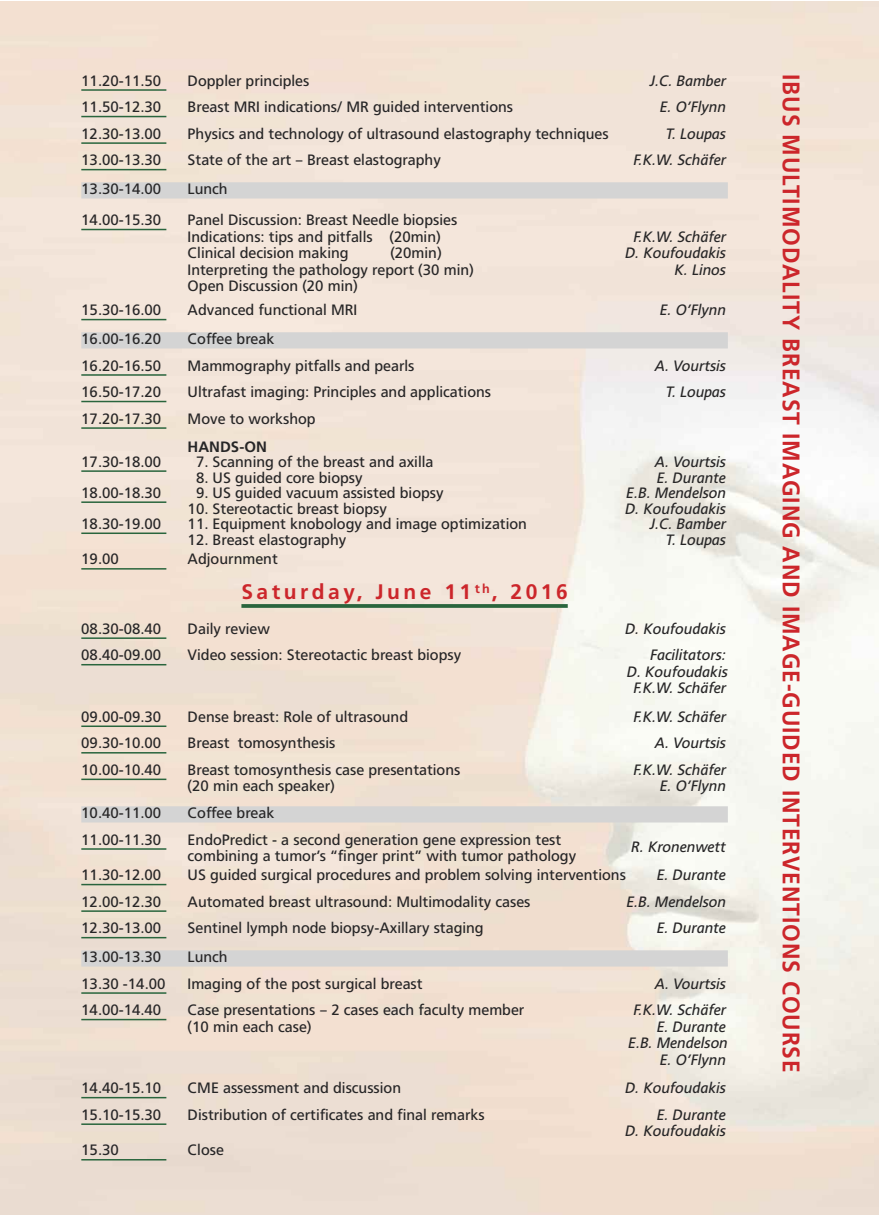
<style>
.page{position:relative;width:879px;height:1215px;background:#fff}
.page>*{position:absolute;margin:0;border:0;box-sizing:border-box;transform-origin:0 0}
.t1{font:700 24px "PF Catalog";letter-spacing:.04em;color:#cc262b;scale:.95 1}
.t2{font:700 21px "PF Catalog";letter-spacing:.165em;color:#cc262b}
.t3{font:15px/16.5px "PF Catalog";color:#272627}
.t4{font:italic 15px/16.5px "PF Catalog";color:#272627;text-align:right}
.t5{font:700 15px "PF Catalog";color:#272627}
</style>
<div class="page">
<img style="left:0;top:2px;width:879px;height:1212px">
<hr style="left:81px;top:89px;width:85px;height:2px;background:#29653d">
<hr style="left:81px;top:116px;width:85px;height:1px;background:#29653d">
<hr style="left:81px;top:142px;width:85px;height:2px;background:#29653d">
<hr style="left:81px;top:169px;width:85px;height:1px;background:#29653d">
<div style="left:81px;top:182px;width:647px;height:12px;background:#d4d4d4"></div>
<hr style="left:81px;top:194px;width:647px;height:4px;background:#d4d4d4">
<hr style="left:81px;top:229px;width:85px;height:1px;background:#29653d">
<hr style="left:81px;top:319px;width:85px;height:1px;background:#29653d">
<div style="left:81px;top:332px;width:647px;height:12px;background:#d4d4d4"></div>
<hr style="left:81px;top:344px;width:647px;height:4px;background:#d4d4d4">
<hr style="left:81px;top:374px;width:85px;height:1px;background:#29653d">
<hr style="left:81px;top:400px;width:85px;height:2px;background:#29653d">
<hr style="left:81px;top:427px;width:85px;height:1px;background:#29653d">
<hr style="left:81px;top:470px;width:85px;height:1px;background:#29653d">
<hr style="left:81px;top:501px;width:85px;height:2px;background:#29653d">
<hr style="left:81px;top:532px;width:85px;height:2px;background:#29653d">
<hr style="left:81px;top:568px;width:85px;height:1px;background:#29653d">
<hr style="left:241px;top:604px;width:327px;height:3px;background:#29653d">
<hr style="left:81px;top:637px;width:85px;height:1px;background:#29653d">
<hr style="left:81px;top:663px;width:85px;height:2px;background:#29653d">
<hr style="left:81px;top:725px;width:85px;height:1px;background:#29653d">
<hr style="left:81px;top:751px;width:85px;height:2px;background:#29653d">
<hr style="left:81px;top:778px;width:85px;height:1px;background:#29653d">
<div style="left:81px;top:806px;width:647px;height:11px;background:#d4d4d4"></div>
<div style="left:81px;top:817px;width:647px;height:5px;background:#d4d4d4"></div>
<hr style="left:81px;top:848px;width:85px;height:1px;background:#29653d">
<hr style="left:81px;top:883px;width:85px;height:2px;background:#29653d">
<hr style="left:81px;top:910px;width:85px;height:1px;background:#29653d">
<hr style="left:81px;top:936px;width:85px;height:2px;background:#29653d">
<div style="left:81px;top:950px;width:647px;height:11px;background:#d4d4d4"></div>
<div style="left:81px;top:961px;width:647px;height:5px;background:#d4d4d4"></div>
<hr style="left:81px;top:991px;width:85px;height:2px;background:#29653d">
<hr style="left:81px;top:1018px;width:85px;height:2px;background:#29653d">
<hr style="left:81px;top:1096px;width:85px;height:2px;background:#29653d">
<hr style="left:81px;top:1123px;width:85px;height:1px;background:#29653d">
<hr style="left:81px;top:1158px;width:85px;height:2px;background:#29653d">
<p class="t3" style="left:81px;top:72px;width:81px">11.20-11.50</p>
<p class="t3" style="left:188px;top:72px;width:123px">Doppler principles</p>
<p class="t4" style="left:650px;top:72px;width:78px">J.C. Bamber</p>
<p class="t3" style="left:81px;top:99px;width:81px">11.50-12.30</p>
<p class="t3" style="left:188px;top:99px;width:327px">Breast MRI indications/ MR guided interventions</p>
<p class="t4" style="left:660px;top:99px;width:68px">E. O’Flynn</p>
<p class="t3" style="left:81px;top:125px;width:81px">12.30-13.00</p>
<p class="t3" style="left:188px;top:125px;width:422px">Physics and technology of ultrasound elastography techniques</p>
<p class="t4" style="left:666px;top:125px;width:62px">T. Loupas</p>
<p class="t3" style="left:81px;top:152px;width:81px">13.00-13.30</p>
<p class="t3" style="left:188px;top:152px;width:255px">State of the art – Breast elastography</p>
<p class="t4" style="left:633px;top:152px;width:94px">F.K.W. Schäfer</p>
<p class="t3" style="left:81px;top:181px;width:81px">13.30-14.00</p>
<p class="t3" style="left:188px;top:181px;width:42px">Lunch</p>
<p class="t3" style="left:81px;top:212px;width:81px">14.00-15.30</p>
<p class="t3" style="left:188px;top:212px;width:271px">Panel Discussion: Breast Needle biopsies<br>Indications: tips and pitfalls (20min)</p>
<p class="t4" style="left:633px;top:228px;width:94px">F.K.W. Schäfer</p>
<p class="t3" style="left:188px;top:245px;width:162px">Clinical decision making</p>
<p class="t3" style="left:390px;top:245px;width:53px">(20min)</p>
<p class="t4" style="left:625px;top:245px;width:102px">D. Koufoudakis</p>
<p class="t3" style="left:188px;top:261px;width:288px">Interpreting the pathology report (30 min)</p>
<p class="t4" style="left:674px;top:261px;width:53px">K. Linos</p>
<p class="t3" style="left:188px;top:278px;width:172px">Open Discussion (20 min)</p>
<p class="t3" style="left:81px;top:302px;width:81px">15.30-16.00</p>
<p class="t3" style="left:188px;top:302px;width:171px">Advanced functional MRI</p>
<p class="t4" style="left:660px;top:302px;width:68px">E. O’Flynn</p>
<p class="t3" style="left:81px;top:330px;width:81px">16.00-16.20</p>
<p class="t3" style="left:188px;top:330px;width:88px">Coffee break</p>
<p class="t3" style="left:81px;top:357px;width:81px">16.20-16.50</p>
<p class="t3" style="left:188px;top:357px;width:228px">Mammography pitfalls and pearls</p>
<p class="t4" style="left:655px;top:357px;width:73px">A. Vourtsis</p>
<p class="t3" style="left:81px;top:383px;width:81px">16.50-17.20</p>
<p class="t3" style="left:188px;top:383px;width:305px">Ultrafast imaging: Principles and applications</p>
<p class="t4" style="left:666px;top:383px;width:62px">T. Loupas</p>
<p class="t3" style="left:81px;top:410px;width:81px">17.20-17.30</p>
<p class="t3" style="left:188px;top:410px;width:129px">Move to workshop</p>
<p class="t5" style="left:188px;top:438px;width:81px">HANDS-ON</p>
<p class="t3" style="left:81px;top:453px;width:81px">17.30-18.00</p>
<p class="t3" style="left:196px;top:453px;width:239px">7. Scanning of the breast and axilla</p>
<p class="t4" style="left:655px;top:453px;width:73px">A. Vourtsis</p>
<p class="t3" style="left:196px;top:470px;width:168px">8. US guided core biopsy</p>
<p class="t4" style="left:657px;top:470px;width:71px">E. Durante</p>
<p class="t3" style="left:81px;top:484px;width:81px">18.00-18.30</p>
<p class="t3" style="left:196px;top:484px;width:249px">9. US guided vacuum assisted biopsy</p>
<p class="t4" style="left:626px;top:484px;width:101px">E.B. Mendelson</p>
<p class="t3" style="left:188px;top:501px;width:201px">10. Stereotactic breast biopsy</p>
<p class="t4" style="left:625px;top:501px;width:102px">D. Koufoudakis</p>
<p class="t3" style="left:81px;top:515px;width:81px">18.30-19.00</p>
<p class="t3" style="left:188px;top:515px;width:341px">11. Equipment knobology and image optimization</p>
<p class="t4" style="left:650px;top:515px;width:78px">J.C. Bamber</p>
<p class="t3" style="left:188px;top:532px;width:160px">12. Breast elastography</p>
<p class="t4" style="left:666px;top:532px;width:62px">T. Loupas</p>
<p class="t3" style="left:81px;top:551px;width:39px">19.00</p>
<p class="t3" style="left:188px;top:551px;width:92px">Adjournment</p>
<h2 class="t2" style="left:241px;top:579px;width:328px">Saturday, June 11 <sup>th</sup>, 2016</h2>
<p class="t3" style="left:81px;top:620px;width:81px">08.30-08.40</p>
<p class="t3" style="left:188px;top:620px;width:84px">Daily review</p>
<p class="t4" style="left:625px;top:620px;width:102px">D. Koufoudakis</p>
<p class="t3" style="left:81px;top:646px;width:81px">08.40-09.00</p>
<p class="t3" style="left:188px;top:646px;width:275px">Video session: Stereotactic breast biopsy</p>
<p class="t4" style="left:627px;top:646px;width:102px">Facilitators:<br>D. Koufoudakis<br>F.K.W. Schäfer</p>
<p class="t3" style="left:81px;top:708px;width:81px">09.00-09.30</p>
<p class="t3" style="left:188px;top:708px;width:222px">Dense breast: Role of ultrasound</p>
<p class="t4" style="left:633px;top:708px;width:94px">F.K.W. Schäfer</p>
<p class="t3" style="left:81px;top:734px;width:81px">09.30-10.00</p>
<p class="t3" style="left:188px;top:734px;width:149px">Breast tomosynthesis</p>
<p class="t4" style="left:655px;top:734px;width:73px">A. Vourtsis</p>
<p class="t3" style="left:81px;top:761px;width:81px">10.00-10.40</p>
<p class="t3" style="left:188px;top:761px;width:274px">Breast tomosynthesis case presentations</p>
<p class="t4" style="left:633px;top:761px;width:94px">F.K.W. Schäfer</p>
<p class="t3" style="left:188px;top:777px;width:149px">(20 min each speaker)</p>
<p class="t4" style="left:660px;top:777px;width:68px">E. O’Flynn</p>
<p class="t3" style="left:81px;top:804px;width:81px">10.40-11.00</p>
<p class="t3" style="left:188px;top:804px;width:88px">Coffee break</p>
<p class="t3" style="left:81px;top:831px;width:81px">11.00-11.30</p>
<p class="t3" style="left:188px;top:831px;width:390px">EndoPredict - a second generation gene expression test combining a tumor’s “finger print” with tumor pathology</p>
<p class="t4" style="left:631px;top:838px;width:96px">R. Kronenwett</p>
<p class="t3" style="left:81px;top:866px;width:81px">11.30-12.00</p>
<p class="t3" style="left:188px;top:866px;width:440px">US guided surgical procedures and problem solving interventions</p>
<p class="t4" style="left:657px;top:866px;width:71px">E. Durante</p>
<p class="t3" style="left:81px;top:893px;width:81px">12.00-12.30</p>
<p class="t3" style="left:188px;top:893px;width:344px">Automated breast ultrasound: Multimodality cases</p>
<p class="t4" style="left:626px;top:893px;width:101px">E.B. Mendelson</p>
<p class="t3" style="left:81px;top:919px;width:81px">12.30-13.00</p>
<p class="t3" style="left:188px;top:919px;width:297px">Sentinel lymph node biopsy-Axillary staging</p>
<p class="t4" style="left:657px;top:919px;width:71px">E. Durante</p>
<p class="t3" style="left:81px;top:948px;width:81px">13.00-13.30</p>
<p class="t3" style="left:188px;top:948px;width:42px">Lunch</p>
<p class="t3" style="left:81px;top:975px;width:86px">13.30 -14.00</p>
<p class="t3" style="left:188px;top:975px;width:236px">Imaging of the post surgical breast</p>
<p class="t4" style="left:655px;top:975px;width:73px">A. Vourtsis</p>
<p class="t3" style="left:81px;top:1001px;width:81px">14.00-14.40</p>
<p class="t3" style="left:188px;top:1001px;width:338px">Case presentations – 2 cases each faculty member</p>
<p class="t4" style="left:633px;top:1001px;width:94px">F.K.W. Schäfer</p>
<p class="t3" style="left:188px;top:1018px;width:125px">(10 min each case)</p>
<p class="t4" style="left:628px;top:1018px;width:101px">E. Durante<br>E.B. Mendelson<br>E. O’Flynn</p>
<p class="t3" style="left:81px;top:1079px;width:81px">14.40-15.10</p>
<p class="t3" style="left:188px;top:1079px;width:215px">CME assessment and discussion</p>
<p class="t4" style="left:625px;top:1079px;width:102px">D. Koufoudakis</p>
<p class="t3" style="left:81px;top:1106px;width:81px">15.10-15.30</p>
<p class="t3" style="left:188px;top:1106px;width:298px">Distribution of certificates and final remarks</p>
<p class="t4" style="left:625px;top:1106px;width:102px">E. Durante<br>D. Koufoudakis</p>
<p class="t3" style="left:81px;top:1141px;width:39px">15.30</p>
<p class="t3" style="left:188px;top:1141px;width:38px">Close</p>
<h1 class="t1" style="left:805px;top:74px;width:1052px;rotate:90deg">IBUS MULTIMODALITY BREAST IMAGING AND IMAGE-GUIDED INTERVENTIONS COURSE</h1>
</div>
